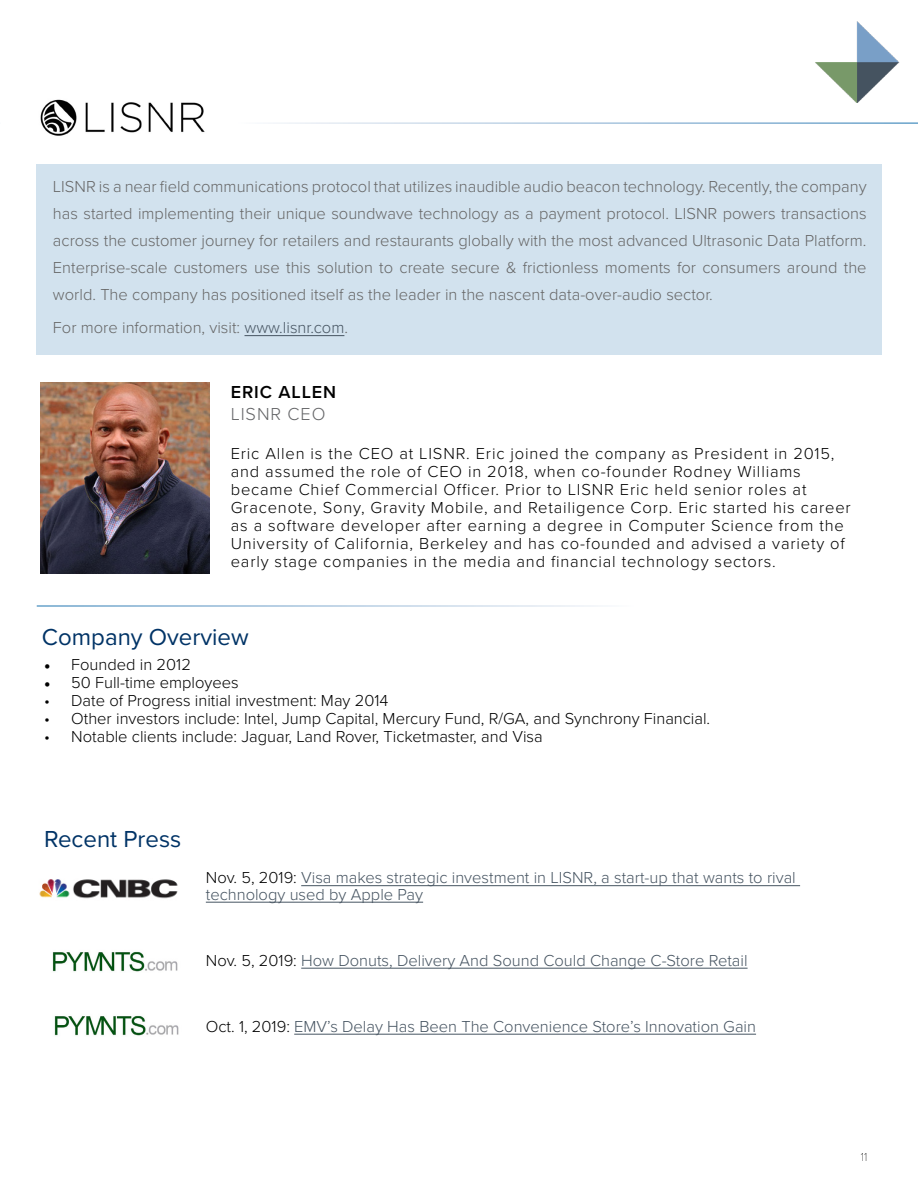
<style>
.page{position:relative;width:918px;height:1188px;background:#fff}
.page>*{position:absolute;margin:0;border:0;box-sizing:border-box;transform-origin:0 0}
.t1{font:24px "Proxima Nova";color:#036}
.t2{font:600 18px "Proxima Nova";letter-spacing:.05em;color:#000}
.t3{font:300 18px "Proxima Nova";letter-spacing:.05em;color:#636466}
.t4{font:300 16.5px/27px "Proxima Nova";color:#666;text-align:justify}
.t5{font:300 16.5px/18px "Proxima Nova";letter-spacing:.05em;color:#000}
.t6{font:300 16.5px/16.5px "Proxima Nova";color:#465461}
.t7{font:300 16.5px "Proxima Nova";color:#000}
.t8{font:100 12px "Proxima Nova T";color:#000}
.s1{color:#465461}
.s2{font-family:"Minion Pro";font-weight:400}
.s3{color:#000}
</style>
<div class="page">
<img style="left:815px;top:22px;width:84px;height:81px">
<div style="left:37px;top:164px;width:845px;height:191px;background:#d2e2ee"></div>
<hr style="left:245px;top:335px;width:99px;height:1px;background:#465461">
<img style="left:40px;top:99px;width:165px;height:37px">
<img style="left:40px;top:382px;width:169px;height:192px">
<hr style="left:301px;top:885px;width:499px;height:1px;background:#465461">
<hr style="left:206px;top:902px;width:217px;height:1px;background:#465461">
<hr style="left:301px;top:968px;width:447px;height:1px;background:#465461">
<hr style="left:294px;top:1034px;width:462px;height:1px;background:#465461">
<img style="left:52px;top:951px;width:126px;height:21px">
<img style="left:54px;top:1015px;width:125px;height:21px">
<img style="left:39px;top:879px;width:139px;height:20px">
<p class="t4" style="left:53px;top:173px;width:815px">LISNR is a near field communications protocol that utilizes inaudible audio beacon technology. Recently, the company has started implementing their unique soundwave technology as a payment protocol. LISNR powers transactions across the customer journey for retailers and restaurants globally with the most advanced Ultrasonic Data Platform.<br>Enterprise-scale customers use this solution to create secure &amp; frictionless moments for consumers around the world. The company has positioned itself as the leader in the nascent data-over-audio sector.</p>
<p class="t4" style="left:53px;top:315px;width:297px">For more information, visit: <span class="s1">www.lisnr.com</span>.</p>
<p class="t2" style="left:231px;top:381px;width:107px">ERIC ALLEN</p>
<p class="t3" style="left:231px;top:403px;width:96px">LISNR CEO</p>
<p class="t5" style="left:231px;top:445px;width:622px">Eric Allen is the CEO at LISNR. Eric joined the company as President in 2015, and assumed the role of CEO in 2018, when co-founder Rodney Williams became Chief Commercial Officer. Prior to LISNR Eric held senior roles at Gracenote, Sony, Gravity Mobile, and Retailigence Corp. Eric started his career as a software developer after earning a degree in Computer Science from the University of California, Berkeley and has co-founded and advised a variety of early stage companies in the media and financial technology sectors.</p>
<h1 class="t1" style="left:42px;top:623px;width:208px">Company Overview</h1>
<p class="t7" style="left:44px;top:654px;width:148px"><span class="s2">•</span> Founded in 2012</p>
<p class="t7" style="left:44px;top:672px;width:196px"><span class="s2">•</span> 50 Full-time employees</p>
<p class="t7" style="left:44px;top:690px;width:346px">• Date of Progress initial investment: May 2014</p>
<p class="t7" style="left:44px;top:708px;width:668px">• Other investors include: Intel, Jump Capital, Mercury Fund, R/GA, and Synchrony Financial.</p>
<p class="t7" style="left:44px;top:726px;width:500px">• Notable clients include: Jaguar, Land Rover, Ticketmaster, and Visa</p>
<h1 class="t1" style="left:44px;top:824px;width:139px">Recent Press</h1>
<p class="t6" style="left:206px;top:870px;width:592px"><span class="s3">Nov. 5, 2019:</span> Visa makes strategic investment in LISNR, a start-up that wants to rival technology used by Apple Pay</p>
<p class="t6" style="left:206px;top:953px;width:543px"><span class="s3">Nov. 5, 2019:</span> How Donuts, Delivery And Sound Could Change C-Store Retail</p>
<p class="t6" style="left:206px;top:1019px;width:552px"><span class="s3">Oct. 1, 2019:</span> EMV’s Delay Has Been The Convenience Store’s Innovation Gain</p>
<p class="t8" style="left:861px;top:1150px;width:8px">11</p>
</div>
